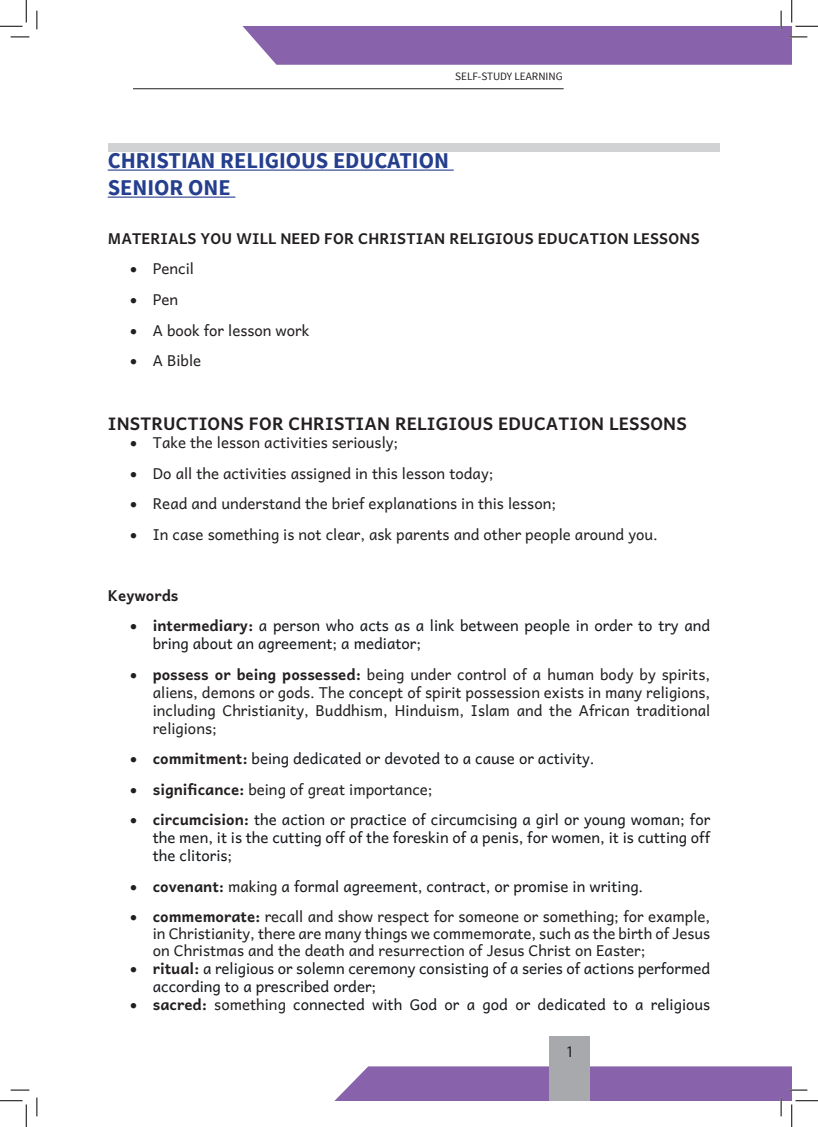
<style>
.page{position:relative;width:818px;height:1127px;background:#fff}
.page>*{position:absolute;margin:0;border:0;box-sizing:border-box;transform-origin:0 0}
.t1{font:700 22.5px/27px "Source Sans Pro";color:#253f8e}
.t2{font:700 17.5px "Andika New Basic";color:#231f20}
.t3{font:16.25px "Myriad Pro";color:#231f20}
.t4{font:15px/18px "Andika New Basic";color:#231f20;text-align:justify}
.t5{font:15px/18px "Andika New Basic";color:#15181c}
.t6{font:700 15px "Andika New Basic";color:#231f20}
.t7{font:11.25px "Source Sans Pro";color:#231f20}
.s1{color:#231f20}
.s2{font-weight:700;color:#231f20}
.s3{font-weight:700}
</style>
<div class="page">
<div style="left:549px;top:1035px;width:41px;height:65px;background:#a8a9ad"></div>
<hr style="left:133px;top:88px;width:431px;height:1px;background:#231f20">
<div style="left:108px;top:143px;width:612px;height:8px;background:#d1d2d4"></div>
<hr style="left:108px;top:169px;width:346px;height:2px;background:#253f8e">
<hr style="left:108px;top:196px;width:127px;height:2px;background:#253f8e">
<svg style="left:11px;top:36px;width:18px;height:2px"></svg>
<svg style="left:11px;top:1089px;width:18px;height:1px"></svg>
<svg style="left:36px;top:11px;width:2px;height:18px"></svg>
<svg style="left:36px;top:1097px;width:2px;height:18px"></svg>
<svg style="left:0;top:0;width:27px;height:27px"></svg>
<svg style="left:0;top:1100px;width:27px;height:26px"></svg>
<svg style="left:242px;top:0;width:576px;height:65px"></svg>
<svg style="left:334px;top:1066px;width:484px;height:60px"></svg>
<p class="t7" style="left:455px;top:69px;width:109px">SELF-STUDY LEARNING</p>
<h1 class="t1" style="left:108px;top:148px;width:343px">CHRISTIAN RELIGIOUS EDUCATION<br>SENIOR ONE</h1>
<p class="t6" style="left:108px;top:225px;width:593px">MATERIALS YOU WILL NEED FOR CHRISTIAN RELIGIOUS EDUCATION LESSONS</p>
<p class="t4" style="left:130px;top:258px;width:65px">• Pencil</p>
<p class="t4" style="left:130px;top:288px;width:49px">• Pen</p>
<p class="t4" style="left:130px;top:319px;width:181px">• A book for lesson work</p>
<p class="t4" style="left:130px;top:349px;width:72px">• A Bible</p>
<p class="t2" style="left:108px;top:407px;width:581px">INSTRUCTIONS FOR CHRISTIAN RELIGIOUS EDUCATION LESSONS</p>
<p class="t4" style="left:130px;top:431px;width:270px">• Take the lesson activities seriously;</p>
<p class="t4" style="left:130px;top:462px;width:365px">• Do all the activities assigned in this lesson today;</p>
<p class="t4" style="left:130px;top:492px;width:427px">• Read and understand the brief explanations in this lesson;</p>
<p class="t4" style="left:130px;top:523px;width:529px">• In case something is not clear, ask parents and other people around you.</p>
<p class="t6" style="left:108px;top:581px;width:72px">Keywords</p>
<p class="t5" style="left:153px;top:614px;width:559px;text-indent:-22px"><span class="s1">•</span> <span class="s2">intermediary:</span> a person who acts as a link between people in order to try and bring about an agreement; a mediator;</p>
<p class="t4" style="left:153px;top:663px;width:559px;text-indent:-23px">• <span class="s3">possess or being possessed:</span> being under control of a human body by spirits, aliens, demons or gods. The concept of spirit possession exists in many religions, including Christianity, Buddhism, Hinduism, Islam and the African traditional religions;</p>
<p class="t5" style="left:130px;top:747px;width:466px"><span class="s1">•</span> <span class="s2">commitment:</span> being dedicated or devoted to a cause or activity.</p>
<p class="t4" style="left:130px;top:778px;width:304px">• <span class="s3">significance:</span> being of great importance;</p>
<p class="t5" style="left:153px;top:808px;width:559px;text-align:justify;text-indent:-22px"><span class="s1">•</span> <span class="s2">circumcision:</span> the action or practice of circumcising a girl or young woman; for the men, it is the cutting off of the foreskin of a penis, for women, it is cutting off the clitoris;</p>
<p class="t5" style="left:130px;top:875px;width:514px"><span class="s1">•</span> <span class="s2">covenant:</span> <span class="s1">making</span> a formal agreement, contract, or promise in writing.</p>
<p class="t4" style="left:153px;top:905px;width:559px;line-height:17.2px;text-indent:-22px">• <span class="s3">commemorate:</span> recall and show respect for someone or something; for example, in Christianity, there are many things we commemorate, such as the birth of Jesus on Christmas and the death and resurrection of Jesus Christ on Easter;</p>
<p class="t5" style="left:153px;top:957px;width:559px;text-indent:-22px"><span class="s1">•</span> <span class="s2">ritual:</span> a religious or solemn ceremony consisting of a series of actions performed according to a prescribed order;</p>
<p class="t5" style="left:130px;top:993px;width:581px"><span class="s1">•</span> <span class="s2">sacred:</span> <span class="s1">something</span> connected with God or a god or dedicated to a religious</p>
<p class="t3" style="left:566px;top:1041px;width:10px">1</p>
</div>
